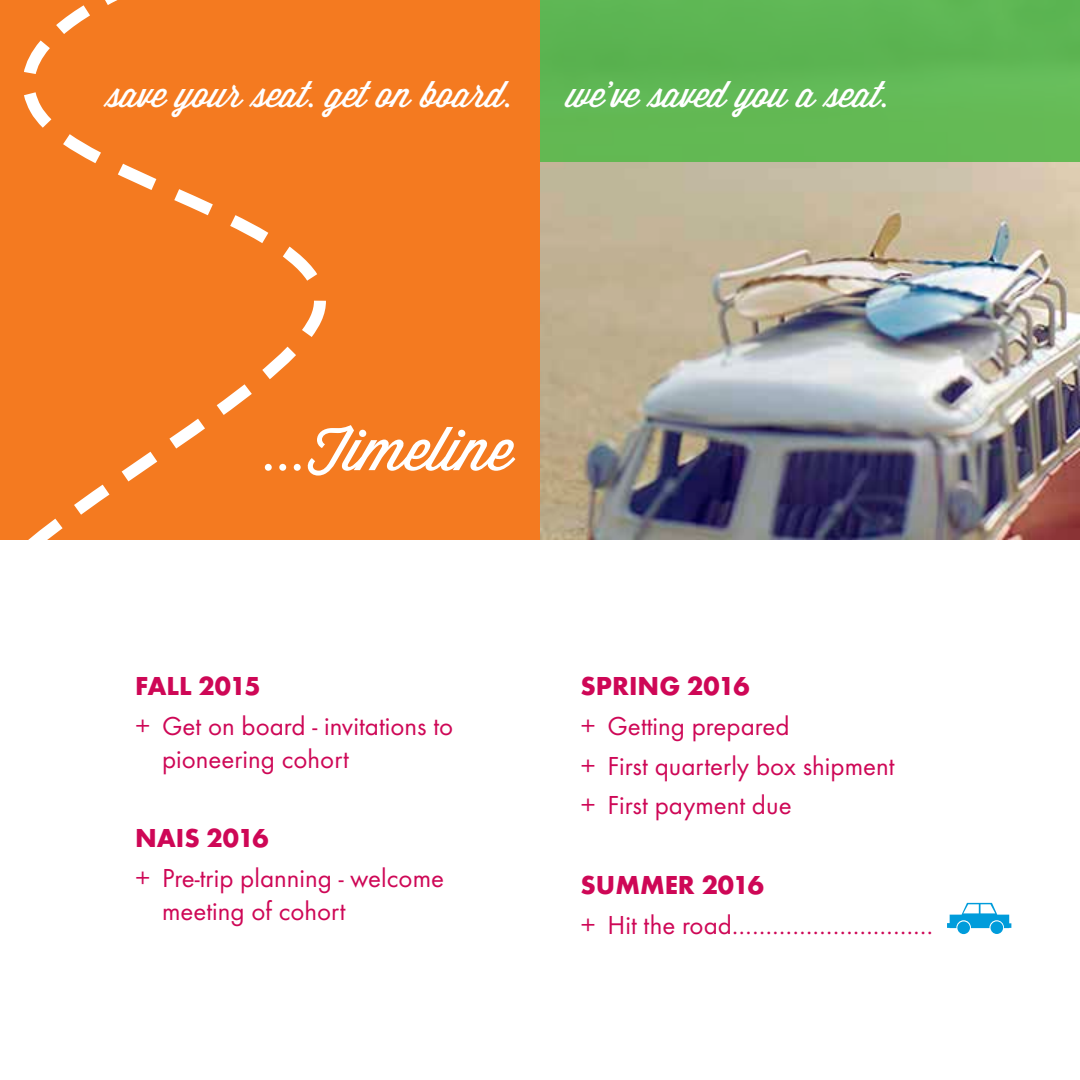
<style>
.page{position:relative;width:1080px;height:1080px;background:#fff}
.page>*{position:absolute;margin:0;border:0;box-sizing:border-box;transform-origin:0 0}
.t1{font:60px "Wisdom Script";color:#fff}
.t2{font:36px "Wisdom Script";color:#fff}
.t3{font:27px/33px "Futura T";color:#ce0756}
.t4{font:700 27px "Futura T";color:#ce0756}
</style>
<div class="page">
<img style="left:540px;top:162px;width:540px;height:378px">
<div style="left:540px;top:0;width:540px;height:162px;background:#61b854"></div>
<div style="left:0;top:0;width:540px;height:540px;background:#f47a20"></div>
<div style="left:991px;top:921px;width:12px;height:13px;background:#009cdb;border-radius:50%"></div>
<div style="left:957px;top:921px;width:13px;height:13px;background:#009cdb;border-radius:50%"></div>
<svg style="left:947px;top:903px;width:64px;height:25px"></svg>
<svg style="left:24px;top:0;width:302px;height:540px"></svg>
<h2 class="t2" style="left:107px;top:66px;width:407px">save your seat. get on board.</h2>
<h2 class="t2" style="left:567px;top:66px;width:324px">we’ve saved you a seat.</h2>
<h1 class="t1" style="left:263px;top:403px;width:251px">...Timeline</h1>
<p class="t4" style="left:135px;top:670px;width:127px">FALL 2015</p>
<p class="t3" style="left:162px;top:709px;width:293px;text-indent:-27px">+ Get on board - invitations to pioneering cohort</p>
<p class="t4" style="left:135px;top:823px;width:135px">NAIS 2016</p>
<p class="t3" style="left:162px;top:862px;width:284px;text-indent:-27px">+ Pre-trip planning - welcome meeting of cohort</p>
<p class="t4" style="left:580px;top:670px;width:171px">SPRING 2016</p>
<p class="t3" style="left:580px;top:706px;width:316px;line-height:39.8px">+ Getting prepared<br>+ First quarterly box shipment + First payment due</p>
<p class="t4" style="left:580px;top:869px;width:185px">SUMMER 2016</p>
<p class="t3" style="left:580px;top:908px;width:354px">+ Hit the road…………………………</p>
</div>
